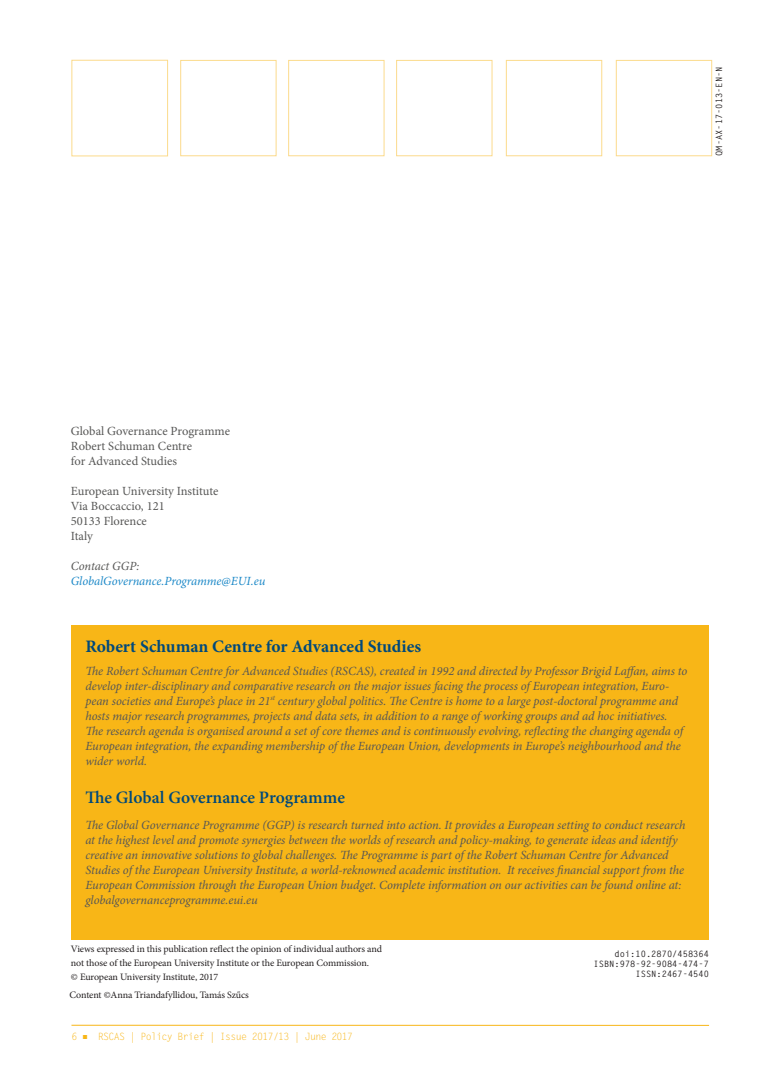
<style>
.page{position:relative;width:780px;height:1088px;background:#fff}
.page>*{position:absolute;margin:0;border:0;box-sizing:border-box;transform-origin:0 0}
.t1{font:700 17.5px "Minion Pro";color:#00497b}
.t2{font:600 17.5px "Minion Pro";color:#00497b}
.t3{font:italic 12.5px/15px "Minion Pro";letter-spacing:-.01em;color:#575756}
.t4{font:12.5px/15px "Minion Pro";color:#575756}
.t5{font:italic 12.5px "Minion Pro";letter-spacing:-.005em;color:#1d89c8}
.t6{font:10px "Letter Gothic Std";letter-spacing:-.07em;color:#f8b617}
.t7{font:9.75px/13.8px "Minion Pro";letter-spacing:-.015em;color:#231f20}
.t8{font:700 8.75px/10px "Letter Gothic Std";color:#231f20;text-align:right}
.s1{font-size:9.88px}
</style>
<div class="page">
<hr style="left:71px;top:1025px;width:638px;height:1px;background:#f8b617">
<div style="left:71px;top:625px;width:638px;height:315px;background:#f8b617"></div>
<p class="t8" style="left:714px;top:156px;width:91px;rotate:-90deg">QM-AX-17-013-EN-N</p>
<p class="t4" style="left:71px;top:424px;width:161px">Global Governance Programme<br>Robert Schuman Centre<br>for Advanced Studies</p>
<p class="t4" style="left:71px;top:484px;width:149px">European University Institute<br>Via Boccaccio, 121<br>50133 Florence<br>Italy</p>
<p class="t3" style="left:71px;top:559px;width:70px">Contact GGP:</p>
<p class="t5" style="left:71px;top:573px;width:196px">GlobalGovernance.Programme@EUI.eu</p>
<h1 class="t1" style="left:85px;top:634px;width:337px">Robert Schuman Centre for Advanced Studies</h1>
<p class="t3" style="left:85px;top:663px;width:603px">The Robert Schuman Centre for Advanced Studies (RSCAS), created in 1992 and directed by Professor Brigid Laffan, aims to develop inter-disciplinary and comparative research on the major issues facing the process of European integration, Euro&shy;pean societies and Europe’s place in 21<sup>st</sup> century global politics. The Centre is home to a large post-doctoral programme and hosts major research programmes, projects and data sets, in addition to a range of working groups and ad hoc initiatives.<br>The research agenda is organised around a set of core themes and is continuously evolving, reflecting the changing agenda of European integration, the expanding membership of the European Union, developments in Europe’s neighbourhood and the wider world.</p>
<h1 class="t2" style="left:85px;top:785px;width:261px">The Global Governance Programme</h1>
<p class="t3" style="left:85px;top:817px;width:601px">The Global Governance Programme (GGP) is research turned into action. It provides a European setting to conduct research at the highest level and promote synergies between the worlds of research and policy-making, to generate ideas and identify creative an innovative solutions to global challenges. The Programme is part of the Robert Schuman Centre for Advanced Studies of the European University Institute, a world-reknowned academic institution. It receives financial support from the European Commission through the European Union budget. Complete information on our activities can be found online at: globalgovernanceprogramme.eui.eu</p>
<p class="t7" style="left:71px;top:942px;width:312px">Views expressed in this publication reflect the opinion of individual authors and not those of the European University Institute or the European Commission.<br>© European University Institute, 2017</p>
<p class="t7" style="left:70px;top:988px;width:181px"><span class="s1">Content</span> ©Anna Triandafyllidou, Tamás Szűcs</p>
<p class="t6" style="left:71px;top:1030px;width:283px">6 ■ RSCAS | Policy Brief | Issue 2017/13 | June 2017</p>
<p class="t8" style="left:593px;top:949px;width:117px">doi:10.2870/458364<br>ISBN:978-92-9084-474-7<br>ISSN:2467-4540</p>
</div>
